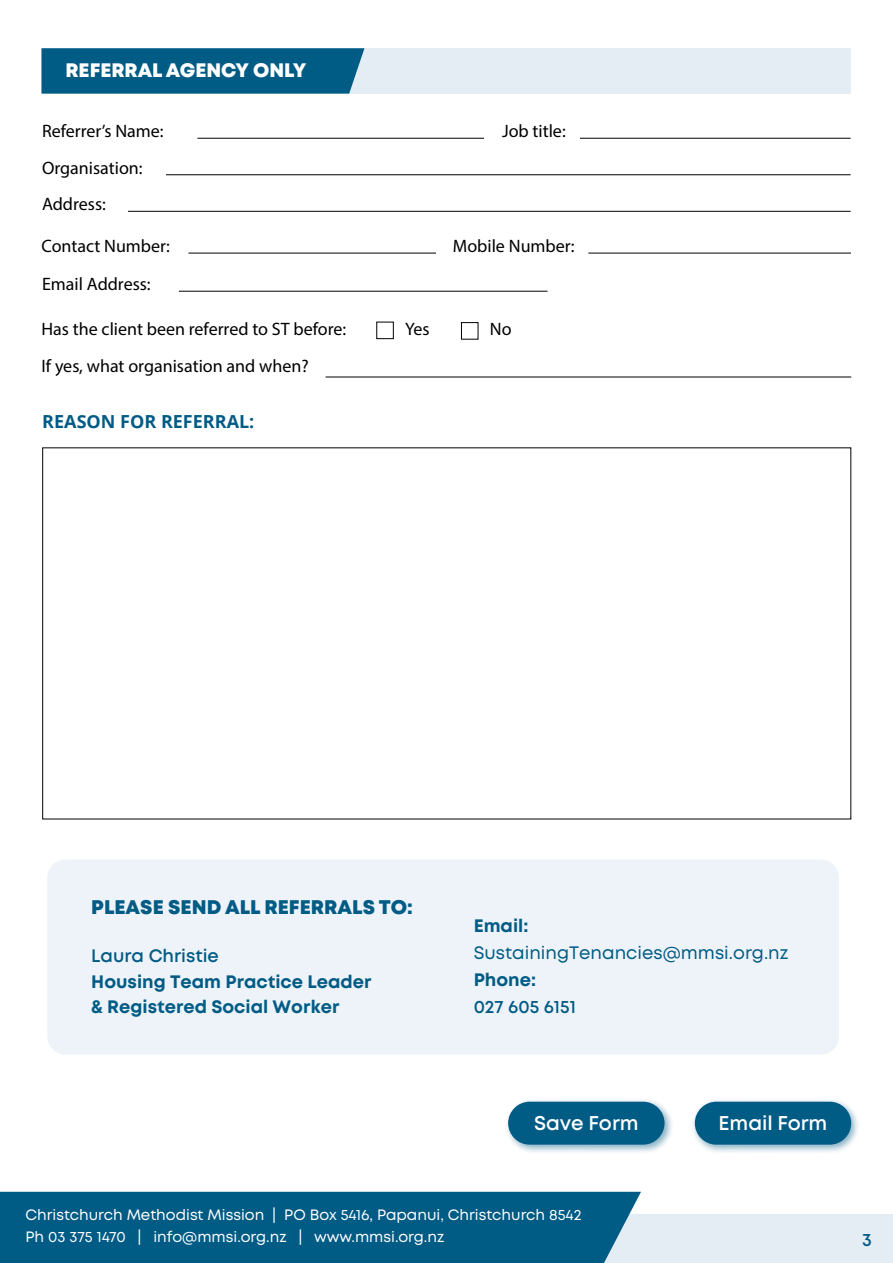
<style>
.page{position:relative;width:893px;height:1263px;background:#fff}
.page>*{position:absolute;margin:0;border:0;box-sizing:border-box;transform-origin:0 0}
.t1{font:600 19.95px "Mont";color:#fff}
.t2{font:800 19.65px "Mont";color:#005b85}
.t3{font:800 19.5px "Mont";color:#fff}
.t4{font:18px/36.6px "Myriad Pro";color:#000}
.t5{font:700 18px/24.8px "Mont";color:#005b85}
.t6{font:18px "Mont";color:#005b85}
.t7{font:600 18px "Mont";color:#005b85}
.t8{font:700 18px "Open Sans";color:#005b85}
.t9{font:15px/22.5px "Mont";color:#fff}
</style>
<div class="page">
<div style="left:47px;top:859px;width:792px;height:195px;background:#edf3f8;border-radius:18px"></div>
<div style="left:42px;top:48px;width:809px;height:46px;background:#e4edf4"></div>
<div style="left:41px;top:48px;width:323px;height:46px;background:#005b85"></div>
<hr style="left:197px;top:138px;width:287px;height:1px;background:#000">
<hr style="left:580px;top:138px;width:271px;height:1px;background:#000">
<hr style="left:166px;top:174px;width:685px;height:1px;background:#000">
<hr style="left:128px;top:211px;width:723px;height:1px;background:#000">
<hr style="left:188px;top:253px;width:248px;height:1px;background:#000">
<hr style="left:588px;top:253px;width:263px;height:1px;background:#000">
<hr style="left:179px;top:291px;width:369px;height:1px;background:#000">
<div style="left:691px;top:1098px;width:169px;height:56px;background:#005b85;opacity:.47"></div>
<div style="left:695px;top:1102px;width:156px;height:43px;background:#005b85;border-radius:21px"></div>
<div style="left:504px;top:1098px;width:169px;height:56px;background:#005b85;opacity:.48"></div>
<div style="left:508px;top:1102px;width:156px;height:43px;background:#005b85;border-radius:21px"></div>
<div style="left:594px;top:1214px;width:299px;height:49px;background:#e4edf4"></div>
<div style="left:0;top:1192px;width:641px;height:71px;background:#005b85"></div>
<hr style="left:326px;top:377px;width:525px;height:1px;background:#000">
<div style="left:376px;top:322px;width:18px;height:17px;border:1px solid #000"></div>
<div style="left:461px;top:322px;width:17px;height:17px;border:1px solid #000"></div>
<p class="t3" style="left:65px;top:57px;width:243px">REFERRAL AGENCY ONLY</p>
<p class="t4" style="left:42px;top:112px;width:123px">Referrer’s Name:</p>
<p class="t4" style="left:502px;top:112px;width:65px">Job title:</p>
<p class="t4" style="left:42px;top:149px;width:102px">Organisation:<br>Address:</p>
<p class="t4" style="left:41px;top:227px;width:130px">Contact Number:</p>
<p class="t4" style="left:453px;top:227px;width:123px">Mobile Number:</p>
<p class="t4" style="left:42px;top:265px;width:110px">Email Address:</p>
<p class="t4" style="left:41px;top:310px;width:306px">Has the client been referred to ST before:</p>
<p class="t4" style="left:405px;top:310px;width:26px">Yes</p>
<p class="t4" style="left:490px;top:311px;width:23px">No</p>
<p class="t4" style="left:41px;top:347px;width:269px">If yes, what organisation and when?</p>
<p class="t8" style="left:42px;top:409px;width:214px">REASON FOR REFERRAL:</p>
<p class="t2" style="left:91px;top:894px;width:323px">PLEASE SEND ALL REFERRALS TO:</p>
<p class="t7" style="left:91px;top:944px;width:129px">Laura Christie</p>
<p class="t5" style="left:91px;top:969px;width:282px">Housing Team Practice Leader &amp; Registered Social Worker</p>
<p class="t5" style="left:474px;top:913px;width:56px">Email:</p>
<p class="t6" style="left:474px;top:941px;width:316px">SustainingTenancies@mmsi.org.nz</p>
<p class="t5" style="left:474px;top:967px;width:64px">Phone:</p>
<p class="t7" style="left:474px;top:994px;width:104px">027 605 6151</p>
<p class="t1" style="left:534px;top:1110px;width:106px">Save Form</p>
<p class="t1" style="left:719px;top:1110px;width:110px">Email Form</p>
<p class="t9" style="left:26px;top:1203px;width:557px">Christchurch Methodist Mission | PO Box 5416, Papanui, Christchurch 8542<br>Ph 03 375 1470 | info@mmsi.org.nz | www.mmsi.org.nz</p>
<p class="t7" style="left:862px;top:1228px;width:11px">3</p>
</div>
